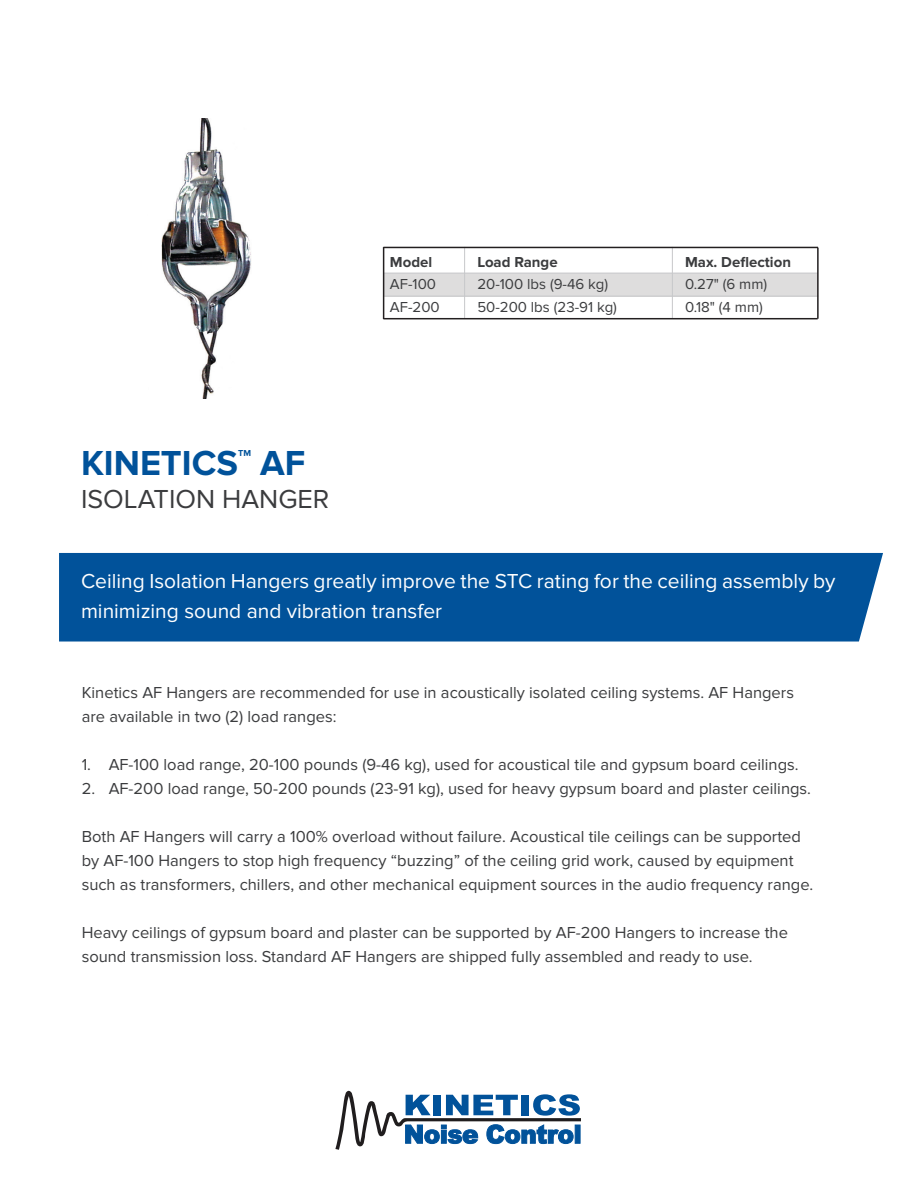
<style>
.page{position:relative;width:918px;height:1188px;background:#fff}
.page>*{position:absolute;margin:0;border:0;box-sizing:border-box;transform-origin:0 0}
.t1{font:700 36px "Proxima Nova";color:#01529a}
.t2{font:27px "Proxima Nova";color:#3b3c3e}
.t3{font:21px/30px "Proxima Nova";color:#fff}
.t4{font:16.5px/24px "Proxima Nova";color:#3b3c3e}
.t5{font:15px/22.5px "Proxima Nova";color:#3b3c3e}
.t6{font:700 15px "Proxima Nova";color:#3b3c3e}
.t7{font:700 9px "Proxima Nova";color:#01529a}
</style>
<div class="page">
<div style="left:384px;top:273px;width:434px;height:23px;background:#dedddd"></div>
<hr style="left:384px;top:273px;width:434px;height:1px;background:#c7c8ca">
<hr style="left:464px;top:247px;width:1px;height:72px;background:#c7c8ca">
<hr style="left:672px;top:247px;width:1px;height:72px;background:#c7c8ca">
<hr style="left:383px;top:247px;width:435px;height:1px;background:#231f20">
<hr style="left:383px;top:318px;width:435px;height:1px;background:#231f20">
<div style="left:59px;top:553px;width:824px;height:89px;background:#01529a"></div>
<svg style="left:335px;top:1091px;width:246px;height:59px"></svg>
<svg style="left:575px;top:1125px;width:5px;height:19px"></svg>
<img style="left:161px;top:119px;width:90px;height:280px">
<hr style="left:384px;top:296px;width:434px;height:1px;background:#c7c8ca">
<hr style="left:383px;top:247px;width:1px;height:72px;background:#231f20">
<hr style="left:817px;top:248px;width:2px;height:71px;background:#231f20">
<h1 class="t1" style="left:81px;top:443px;width:159px">KINETICS</h1>
<p class="t7" style="left:238px;top:448px;width:14px">TM</p>
<h1 class="t1" style="left:260px;top:443px;width:47px">AF</h1>
<h2 class="t2" style="left:81px;top:483px;width:250px">ISOLATION HANGER</h2>
<p class="t6" style="left:390px;top:253px;width:44px">Model</p>
<p class="t5" style="left:390px;top:273px;width:51px">AF-100<br>AF-200</p>
<p class="t6" style="left:477px;top:253px;width:82px">Load Range</p>
<p class="t5" style="left:477px;top:273px;width:141px">20-100 lbs (9-46 kg)<br>50-200 lbs (23-91 kg)</p>
<p class="t6" style="left:685px;top:253px;width:107px">Max. Deflection</p>
<p class="t5" style="left:685px;top:273px;width:84px">0.27" (6 mm)<br>0.18" (4 mm)</p>
<p class="t3" style="left:81px;top:567px;width:756px">Ceiling Isolation Hangers greatly improve the STC rating for the ceiling assembly by minimizing sound and vibration transfer</p>
<p class="t4" style="left:82px;top:681px;width:714px">Kinetics AF Hangers are recommended for use in acoustically isolated ceiling systems. AF Hangers are available in two (2) load ranges:</p>
<p class="t4" style="left:82px;top:753px;width:718px">1. AF-100 load range, 20-100 pounds (9-46 kg), used for acoustical tile and gypsum board ceilings.</p>
<p class="t4" style="left:82px;top:777px;width:731px">2. AF-200 load range, 50-200 pounds (23-91 kg), used for heavy gypsum board and plaster ceilings.</p>
<p class="t4" style="left:82px;top:825px;width:733px">Both AF Hangers will carry a 100% overload without failure. Acoustical tile ceilings can be supported by AF-100 Hangers to stop high frequency “buzzing” of the ceiling grid work, caused by equipment such as transformers, chillers, and other mechanical equipment sources in the audio frequency range.</p>
<p class="t4" style="left:82px;top:921px;width:708px">Heavy ceilings of gypsum board and plaster can be supported by AF-200 Hangers to increase the sound transmission loss. Standard AF Hangers are shipped fully assembled and ready to use.</p>
</div>
